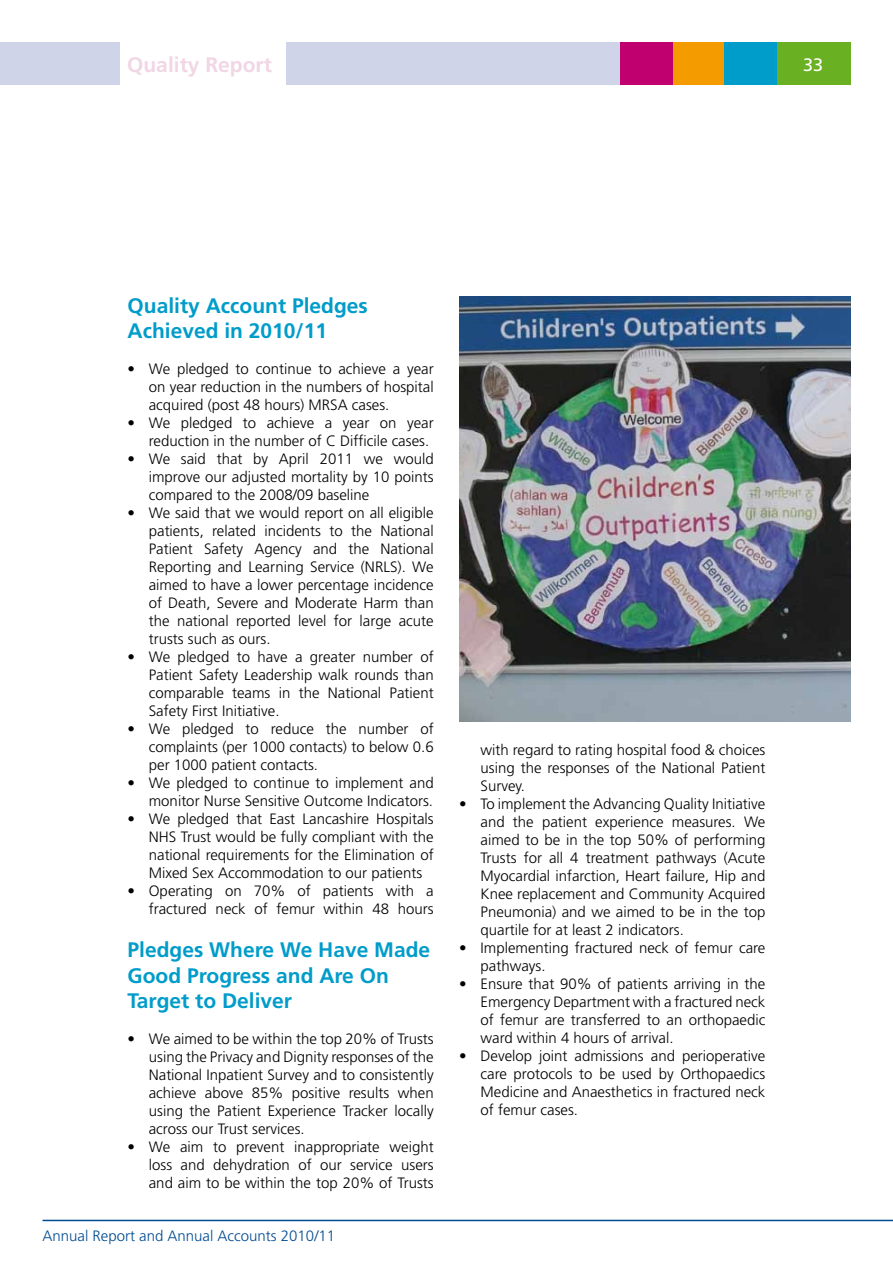
<style>
.page{position:relative;width:893px;height:1263px;background:#fff}
.page>*{position:absolute;margin:0;border:0;box-sizing:border-box;transform-origin:0 0}
.t1{font:700 21px/25.2px "Frutiger";color:#009cca}
.t2{font:700 21px "Frutiger";color:#f1d6e4}
.t3{font:18px "Frutiger LT Std";color:#fff}
.t4{font:300 15px/18px "Frutiger";color:#000;text-align:justify}
.t5{font:300 15px "Frutiger";color:#004b92}
</style>
<div class="page">
<hr style="left:43px;top:1220px;width:850px;height:1px;background:#004b92">
<div style="left:672px;top:43px;width:53px;height:42px;background:#f49b00"></div>
<div style="left:620px;top:43px;width:52px;height:42px;background:#bf006e"></div>
<div style="left:0;top:43px;width:119px;height:42px;background:#d0d4e8"></div>
<div style="left:725px;top:43px;width:52px;height:42px;background:#009cca"></div>
<div style="left:777px;top:43px;width:73px;height:42px;background:#6ab023"></div>
<div style="left:286px;top:43px;width:334px;height:42px;background:#d0d4e8"></div>
<img style="left:459px;top:297px;width:391px;height:425px">
<h1 class="t2" style="left:127px;top:52px;width:146px">Quality Report</h1>
<p class="t3" style="left:803px;top:54px;width:22px">33</p>
<h1 class="t1" style="left:128px;top:293px;width:242px">Quality Account Pledges<br>Achieved in 2010/11</h1>
<p class="t4" style="left:149px;top:360px;width:286px;text-indent:-21px">• We pledged to continue to achieve a year on year reduction in the numbers of hospital acquired (post 48 hours) MRSA cases.</p>
<p class="t4" style="left:149px;top:414px;width:286px;text-indent:-21px">• We pledged to achieve a year on year reduction in the number of C Difficile cases.</p>
<p class="t4" style="left:149px;top:450px;width:286px;text-indent:-21px">• We said that by April 2011 we would improve our adjusted mortality by 10 points compared to the 2008/09 baseline</p>
<p class="t4" style="left:149px;top:504px;width:286px;text-indent:-21px">• We said that we would report on all eligible patients, related incidents to the National Patient Safety Agency and the National Reporting and Learning Service (NRLS). We aimed to have a lower percentage incidence of Death, Severe and Moderate Harm than the national reported level for large acute trusts such as ours.</p>
<p class="t4" style="left:149px;top:648px;width:286px;text-indent:-21px">• We pledged to have a greater number of Patient Safety Leadership walk rounds than comparable teams in the National Patient Safety First Initiative.</p>
<p class="t4" style="left:149px;top:720px;width:286px;text-indent:-21px">• We pledged to reduce the number of complaints (per 1000 contacts) to below 0.6 per 1000 patient contacts.</p>
<p class="t4" style="left:128px;top:774px;width:308px;text-align:right">• We pledged to continue to implement and monitor Nurse Sensitive Outcome Indicators.</p>
<p class="t4" style="left:149px;top:810px;width:286px;text-indent:-21px">• We pledged that East Lancashire Hospitals NHS Trust would be fully compliant with the national requirements for the Elimination of Mixed Sex Accommodation to our patients</p>
<p class="t4" style="left:128px;top:882px;width:308px;text-align:right">• Operating on 70% of patients with a fractured neck of femur within 48 hours</p>
<h1 class="t1" style="left:128px;top:937px;width:304px">Pledges Where We Have Made<br>Good Progress and Are On<br>Target to Deliver</h1>
<p class="t4" style="left:149px;top:1030px;width:286px;text-indent:-21px">• We aimed to be within the top 20% of Trusts using the Privacy and Dignity responses of the National Inpatient Survey and to consistently achieve above 85% positive results when using the Patient Experience Tracker locally across our Trust services.</p>
<p class="t4" style="left:149px;top:1138px;width:286px;text-indent:-21px">• We aim to prevent inappropriate weight loss and dehydration of our service users and aim to be within the top 20% of Trusts</p>
<p class="t5" style="left:43px;top:1227px;width:294px">Annual Report and Annual Accounts 2010/11</p>
<p class="t4" style="left:480px;top:741px;width:286px">with regard to rating hospital food &amp; choices using the responses of the National Patient Survey.</p>
<p class="t4" style="left:480px;top:795px;width:286px;text-indent:-21px">• To implement the Advancing Quality Initiative and the patient experience measures. We aimed to be in the top 50% of performing Trusts for all 4 treatment pathways (Acute Myocardial infarction, Heart failure, Hip and Knee replacement and Community Acquired Pneumonia) and we aimed to be in the top quartile for at least 2 indicators.</p>
<p class="t4" style="left:480px;top:939px;width:286px;text-indent:-21px">• Implementing fractured neck of femur care pathways.</p>
<p class="t4" style="left:480px;top:975px;width:286px;text-indent:-21px">• Ensure that 90% of patients arriving in the Emergency Department with a fractured neck of femur are transferred to an orthopaedic ward within 4 hours of arrival.</p>
<p class="t4" style="left:480px;top:1047px;width:286px;text-indent:-21px">• Develop joint admissions and perioperative care protocols to be used by Orthopaedics Medicine and Anaesthetics in fractured neck of femur cases.</p>
</div>
